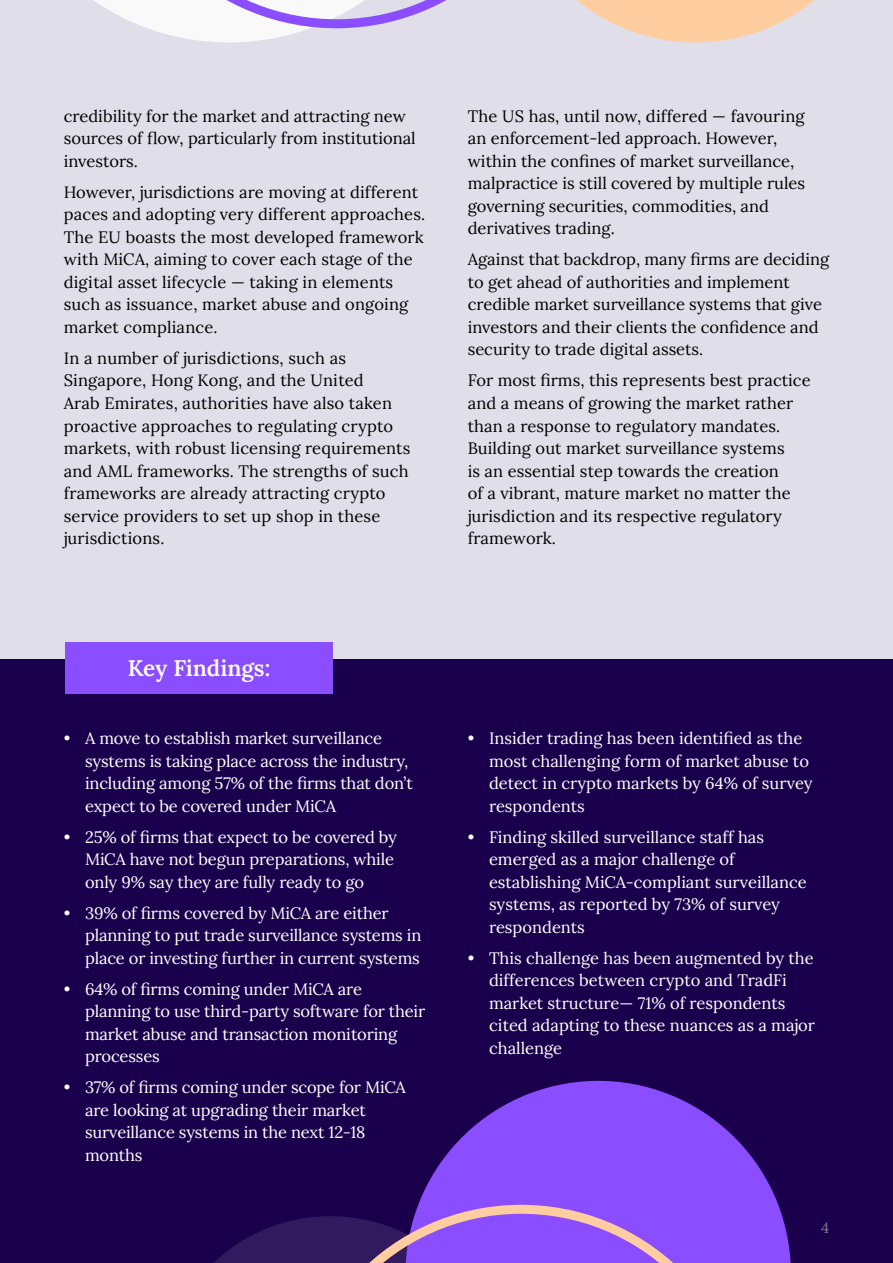
<style>
.page{position:relative;width:893px;height:1263px;background:#e0dee8}
.page>*{position:absolute;margin:0;border:0;box-sizing:border-box;transform-origin:0 0}
.t1{font:600 22.5px "Lora";color:#fff}
.t2{font:16.5px/22.5px "Lora";letter-spacing:.005em;color:#000}
.t3{font:16.5px/22.5px "Lora";letter-spacing:-.01em;color:#fff}
.t4{font:15px "Lora";color:#7d7a87}
</style>
<div class="page">
<div style="left:0;top:659px;width:893px;height:604px;background:#1a004c"></div>
<svg style="left:419px;top:1080px;width:372px;height:183px;fill:#8a4dff"></svg>
<div style="left:65px;top:642px;width:268px;height:51px;background:#8a4dff"></div>
<svg style="left:93px;top:0;width:721px;height:43px"></svg>
<svg style="left:214px;top:1202px;width:537px;height:61px"></svg>
<p class="t2" style="left:64px;top:104px;width:353px">credibility for the market and attracting new sources of flow, particularly from institutional investors.</p>
<p class="t2" style="left:64px;top:180px;width:363px">However, jurisdictions are moving at different paces and adopting very different approaches.<br>The EU boasts the most developed framework with MiCA, aiming to cover each stage of the digital asset lifecycle — taking in elements such as issuance, market abuse and ongoing market compliance.</p>
<p class="t2" style="left:64px;top:346px;width:348px">In a number of jurisdictions, such as Singapore, Hong Kong, and the United<br>Arab Emirates, authorities have also taken proactive approaches to regulating crypto markets, with robust licensing requirements and AML frameworks. The strengths of such frameworks are already attracting crypto service providers to set up shop in these jurisdictions.</p>
<p class="t2" style="left:468px;top:104px;width:339px">The US has, until now, differed — favouring an enforcement-led approach. However, within the confines of market surveillance, malpractice is still covered by multiple rules governing securities, commodities, and derivatives trading.</p>
<p class="t2" style="left:468px;top:247px;width:363px">Against that backdrop, many firms are deciding to get ahead of authorities and implement credible market surveillance systems that give investors and their clients the confidence and security to trade digital assets.</p>
<p class="t2" style="left:468px;top:368px;width:344px">For most firms, this represents best practice and a means of growing the market rather than a response to regulatory mandates.<br>Building out market surveillance systems<br>is an essential step towards the creation<br>of a vibrant, mature market no matter the jurisdiction and its respective regulatory framework.</p>
<h1 class="t1" style="left:128px;top:650px;width:144px">Key Findings:</h1>
<p class="t3" style="left:85px;top:726px;width:329px;text-indent:-21px">• A move to establish market surveillance systems is taking place across the industry, including among 57% of the firms that don’t expect to be covered under MiCA</p>
<p class="t3" style="left:85px;top:824px;width:313px;text-indent:-21px">• 25% of firms that expect to be covered by<br>MiCA have not begun preparations, while only 9% say they are fully ready to go</p>
<p class="t3" style="left:85px;top:900px;width:338px;text-indent:-21px">• 39% of firms covered by MiCA are either planning to put trade surveillance systems in place or investing further in current systems</p>
<p class="t3" style="left:85px;top:976px;width:342px;text-indent:-21px">• 64% of firms coming under MiCA are planning to use third-party software for their market abuse and transaction monitoring processes</p>
<p class="t3" style="left:85px;top:1075px;width:322px;text-indent:-21px">• 37% of firms coming under scope for MiCA are looking at upgrading their market surveillance systems in the next 12-18 months</p>
<p class="t3" style="left:489px;top:726px;width:325px;text-indent:-21px">• Insider trading has been identified as the most challenging form of market abuse to detect in crypto markets by 64% of survey respondents</p>
<p class="t3" style="left:489px;top:824px;width:319px;text-indent:-21px">• Finding skilled surveillance staff has emerged as a major challenge of establishing MiCA-compliant surveillance systems, as reported by 73% of survey respondents</p>
<p class="t3" style="left:489px;top:946px;width:327px;text-indent:-21px">• This challenge has been augmented by the differences between crypto and TradFi market structure— 71% of respondents cited adapting to these nuances as a major challenge</p>
<p class="t4" style="left:821px;top:1216px;width:10px">4</p>
</div>
